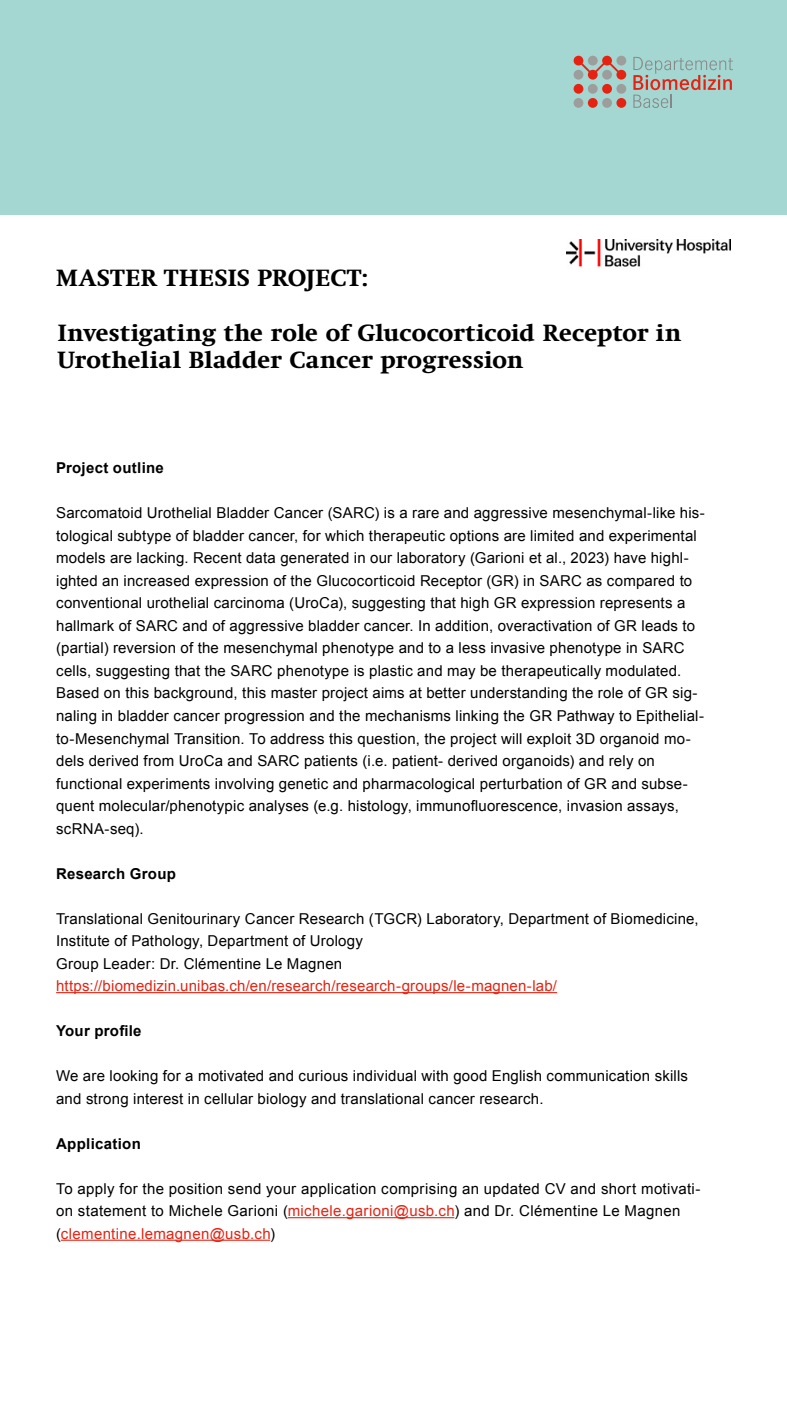
<style>
.page{position:relative;width:787px;height:1412px;background:#fff}
.page>*{position:absolute;margin:0;border:0;box-sizing:border-box;transform-origin:0 0}
.t1{font:700 24px/27px "Swift Neue LT Pro";letter-spacing:.01em;color:#000}
.t2{font:15px/22.5px "Arial";letter-spacing:.015em;color:#000}
.t3{font:15px "Arial";letter-spacing:.01em;color:#e42313}
.t4{font:700 15px "Arial";letter-spacing:.02em;color:#000}
.s1{color:#e42313}
</style>
<div class="page">
<div style="left:0;top:0;width:787px;height:214px;background:#a5d7d2"></div>
<div style="left:573px;top:84px;width:10px;height:10px;background:#e42313;border-radius:50%"></div>
<div style="left:573px;top:98px;width:10px;height:10px;background:#9d9d9c;border-radius:50%"></div>
<div style="left:588px;top:84px;width:9px;height:10px;background:#9d9d9c;border-radius:50%"></div>
<div style="left:588px;top:98px;width:9px;height:10px;background:#e42313;border-radius:50%"></div>
<div style="left:602px;top:84px;width:10px;height:10px;background:#e42313;border-radius:50%"></div>
<div style="left:602px;top:98px;width:10px;height:10px;background:#9d9d9c;border-radius:50%"></div>
<div style="left:616px;top:84px;width:10px;height:10px;background:#9d9d9c;border-radius:50%"></div>
<div style="left:616px;top:98px;width:10px;height:10px;background:#e42313;border-radius:50%"></div>
<svg style="left:573px;top:56px;width:53px;height:24px"></svg>
<svg style="left:633px;top:57px;width:100px;height:51px"></svg>
<hr style="left:56px;top:992px;width:501px;height:1px;background:#e42313">
<hr style="left:288px;top:1217px;width:166px;height:1px;background:#e42313">
<hr style="left:61px;top:1239px;width:209px;height:1px;background:#e42313">
<img style="left:567px;top:240px;width:164px;height:27px">
<h1 class="t1" style="left:56px;top:264px;width:314px">MASTER THESIS PROJECT:</h1>
<h1 class="t1" style="left:58px;top:319px;width:625px">Investigating the role of Glucocorticoid Receptor in<br>Urothelial Bladder Cancer progression</h1>
<p class="t4" style="left:56px;top:458px;width:109px">Project outline</p>
<p class="t2" style="left:56px;top:502px;width:650px">Sarcomatoid Urothelial Bladder Cancer (SARC) is a rare and aggressive mesenchymal-like his&shy;tological subtype of bladder cancer, for which therapeutic options are limited and experimental models are lacking. Recent data generated in our laboratory (Garioni et al., 2023) have highl&shy;ighted an increased expression of the Glucocorticoid Receptor (GR) in SARC as compared to conventional urothelial carcinoma (UroCa), suggesting that high GR expression represents a hallmark of SARC and of aggressive bladder cancer. In addition, overactivation of GR leads to (partial) reversion of the mesenchymal phenotype and to a less invasive phenotype in SARC cells, suggesting that the SARC phenotype is plastic and may be therapeutically modulated.<br>Based on this background, this master project aims at better understanding the role of GR sig&shy;naling in bladder cancer progression and the mechanisms linking the GR Pathway to Epithelial&shy;to-Mesenchymal Transition. To address this question, the project will exploit 3D organoid mo&shy;dels derived from UroCa and SARC patients (i.e. patient- derived organoids) and rely on functional experiments involving genetic and pharmacological perturbation of GR and subse&shy;quent molecular/phenotypic analyses (e.g. histology, immunofluorescence, invasion assays, scRNA-seq).</p>
<p class="t4" style="left:56px;top:863px;width:121px">Research Group</p>
<p class="t2" style="left:56px;top:907px;width:644px">Translational Genitourinary Cancer Research (TGCR) Laboratory, Department of Biomedicine,<br>Institute of Pathology, Department of Urology<br>Group Leader: Dr. Clémentine Le Magnen</p>
<p class="t3" style="left:56px;top:976px;width:502px">https://biomedizin.unibas.ch/en/research/research-groups/le-magnen-lab/</p>
<p class="t4" style="left:56px;top:1021px;width:87px">Your profile</p>
<p class="t2" style="left:56px;top:1064px;width:633px">We are looking for a motivated and curious individual with good English communication skills and strong interest in cellular biology and translational cancer research.</p>
<p class="t4" style="left:56px;top:1133px;width:86px">Application</p>
<p class="t2" style="left:56px;top:1177px;width:646px">To apply for the position send your application comprising an updated CV and short motivati&shy;on statement to Michele Garioni (<span class="s1">michele.garioni@usb.ch</span>) and Dr. Clémentine Le Magnen (<span class="s1">clementine.lemagnen@usb.ch</span>)</p>
</div>
